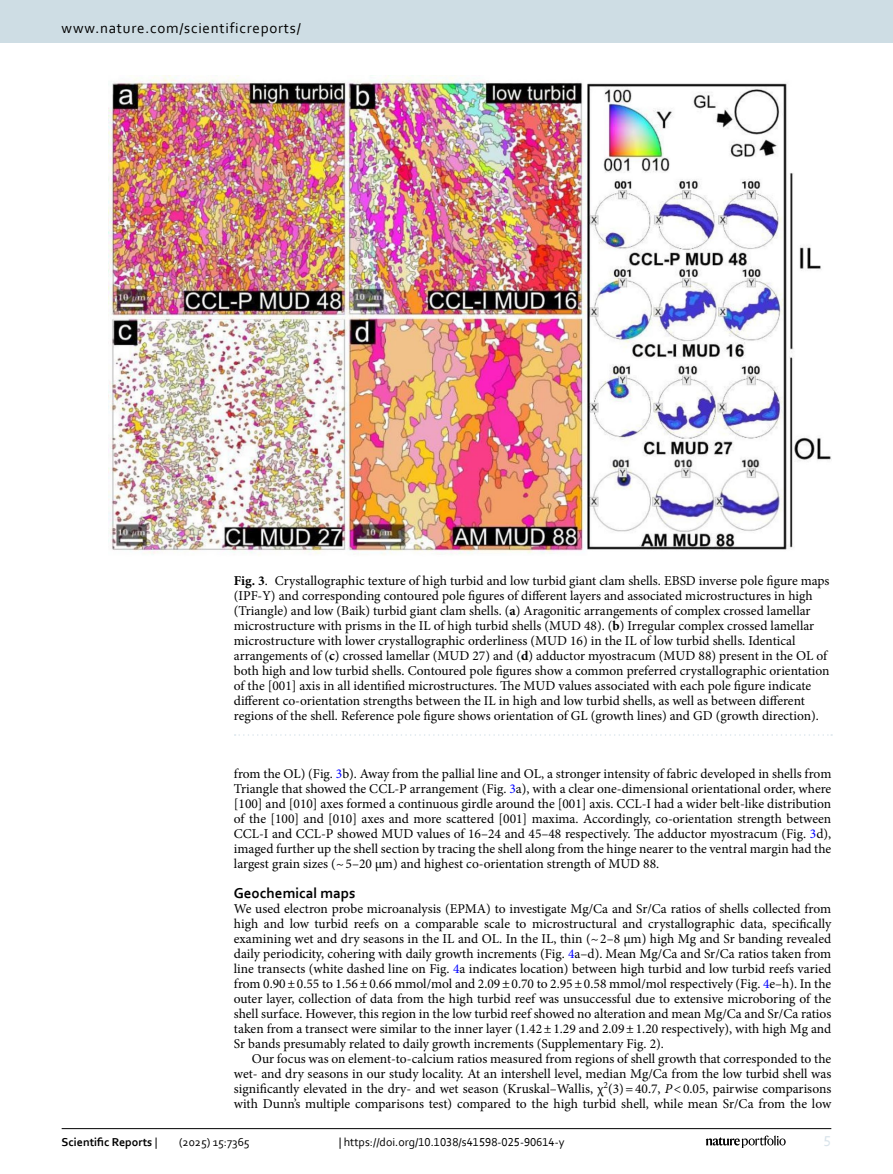
<style>
.page{position:relative;width:893px;height:1174px;background:#fff}
.page>*{position:absolute;margin:0;border:0;box-sizing:border-box;transform-origin:0 0}
.t1{font:15px "Corbel";letter-spacing:.05em;color:#000}
.Head_2{font:700 15px "Corbel";color:#000}
.t2{font:15px "Corbel";color:#d9e4eb}
.Body_Text_Indent{font:13.5px/15px "Minion Pro";color:#000;text-align:justify}
.Figure_Caption{font:13.5px/15px "Minion Pro";color:#000}
.Body_Text{font:13.5px/15px "Minion Pro";letter-spacing:-.005em;color:#000;text-align:justify}
.t3{font:12px "Corbel";color:#000}
.t4{font:700 12px "Corbel";color:#000}
.s1{font-weight:700}
.s2{color:#00f}
.s3{font-style:italic}
.s4{font-weight:400}
</style>
<div class="page">
<img style="left:108px;top:76px;width:723px;height:479px">
<svg style="left:235px;top:734px;width:597px;height:1px"></svg>
<hr style="left:62px;top:1128px;width:769px;height:1px;background:#000">
<svg style="left:706px;top:1135px;width:80px;height:12px"></svg>
<div style="left:0;top:0;width:893px;height:43px;background:#cedde4"></div>
<p class="t1" style="left:62px;top:18px;width:241px">www.nature.com/scientificreports/</p>
<p class="Figure_Caption" style="left:234px;top:573px;width:597px"><span class="s1">Fig. 3</span>. Crystallographic texture of high turbid and low turbid giant clam shells. EBSD inverse pole figure maps (IPF-Y) and corresponding contoured pole figures of different layers and associated microstructures in high (Triangle) and low (Baik) turbid giant clam shells. (<span class="s1">a</span>) Aragonitic arrangements of complex crossed lamellar microstructure with prisms in the IL of high turbid shells (MUD 48). (<span class="s1">b</span>) Irregular complex crossed lamellar microstructure with lower crystallographic orderliness (MUD 16) in the IL of low turbid shells. Identical arrangements of (<span class="s1">c</span>) crossed lamellar (MUD 27) and (<span class="s1">d</span>) adductor myostracum (MUD 88) present in the OL of both high and low turbid shells. Contoured pole figures show a common preferred crystallographic orientation of the [001] axis in all identified microstructures. The MUD values associated with each pole figure indicate different co-orientation strengths between the IL in high and low turbid shells, as well as between different regions of the shell. Reference pole figure shows orientation of GL (growth lines) and GD (growth direction).</p>
<p class="Body_Text_Indent" style="left:234px;top:766px;width:599px">from the OL) (Fig. <span class="s2">3</span>b). Away from the pallial line and OL, a stronger intensity of fabric developed in shells from Triangle that showed the CCL-P arrangement (Fig. <span class="s2">3</span>a), with a clear one-dimensional orientational order, where [100] and [010] axes formed a continuous girdle around the [001] axis. CCL-I had a wider belt-like distribution of the [100] and [010] axes and more scattered [001] maxima. Accordingly, co-orientation strength between CCL-I and CCL-P showed MUD values of 16–24 and 45–48 respectively. The adductor myostracum (Fig. <span class="s2">3</span>d), imaged further up the shell section by tracing the shell along from the hinge nearer to the ventral margin had the largest grain sizes (~5–20 μm) and highest co-orientation strength of MUD 88.</p>
<p class="Head_2" style="left:234px;top:883px;width:123px">Geochemical maps</p>
<p class="Body_Text" style="left:234px;top:901px;width:599px">We used electron probe microanalysis (EPMA) to investigate Mg/Ca and Sr/Ca ratios of shells collected from high and low turbid reefs on a comparable scale to microstructural and crystallographic data, specifically examining wet and dry seasons in the IL and OL. In the IL, thin (~2–8 μm) high Mg and Sr banding revealed daily periodicity, cohering with daily growth increments (Fig. <span class="s2">4</span>a–d). Mean Mg/Ca and Sr/Ca ratios taken from line transects (white dashed line on Fig. <span class="s2">4</span>a indicates location) between high turbid and low turbid reefs varied from 0.90±0.55 to 1.56±0.66 mmol/mol and 2.09±0.70 to 2.95±0.58 mmol/mol respectively (Fig. <span class="s2">4</span>e–h). In the outer layer, collection of data from the high turbid reef was unsuccessful due to extensive microboring of the shell surface. However, this region in the low turbid reef showed no alteration and mean Mg/Ca and Sr/Ca ratios taken from a transect were similar to the inner layer (1.42±1.29 and 2.09±1.20 respectively), with high Mg and Sr bands presumably related to daily growth increments (Supplementary Fig. 2).</p>
<p class="Body_Text_Indent" style="left:234px;top:1051px;width:599px;text-indent:18px">Our focus was on element-to-calcium ratios measured from regions of shell growth that corresponded to the wet- and dry seasons in our study locality. At an intershell level, median Mg/Ca from the low turbid shell was significantly elevated in the dry- and wet season (Kruskal–Wallis, χ<sup>2</sup>(3)=40.7, <span class="s3">P</span>&lt;0.05, pairwise comparisons with Dunn’s multiple comparisons test) compared to the high turbid shell, while mean Sr/Ca from the low</p>
<p class="t4" style="left:62px;top:1134px;width:97px">Scientific Reports <span class="s4">|</span></p>
<p class="t3" style="left:179px;top:1134px;width:72px">(2025) 15:7365</p>
<p class="t3" style="left:339px;top:1134px;width:227px">| https://doi.org/10.1038/s41598-025-90614-y</p>
<p class="t2" style="left:824px;top:1132px;width:9px">5</p>
</div>
